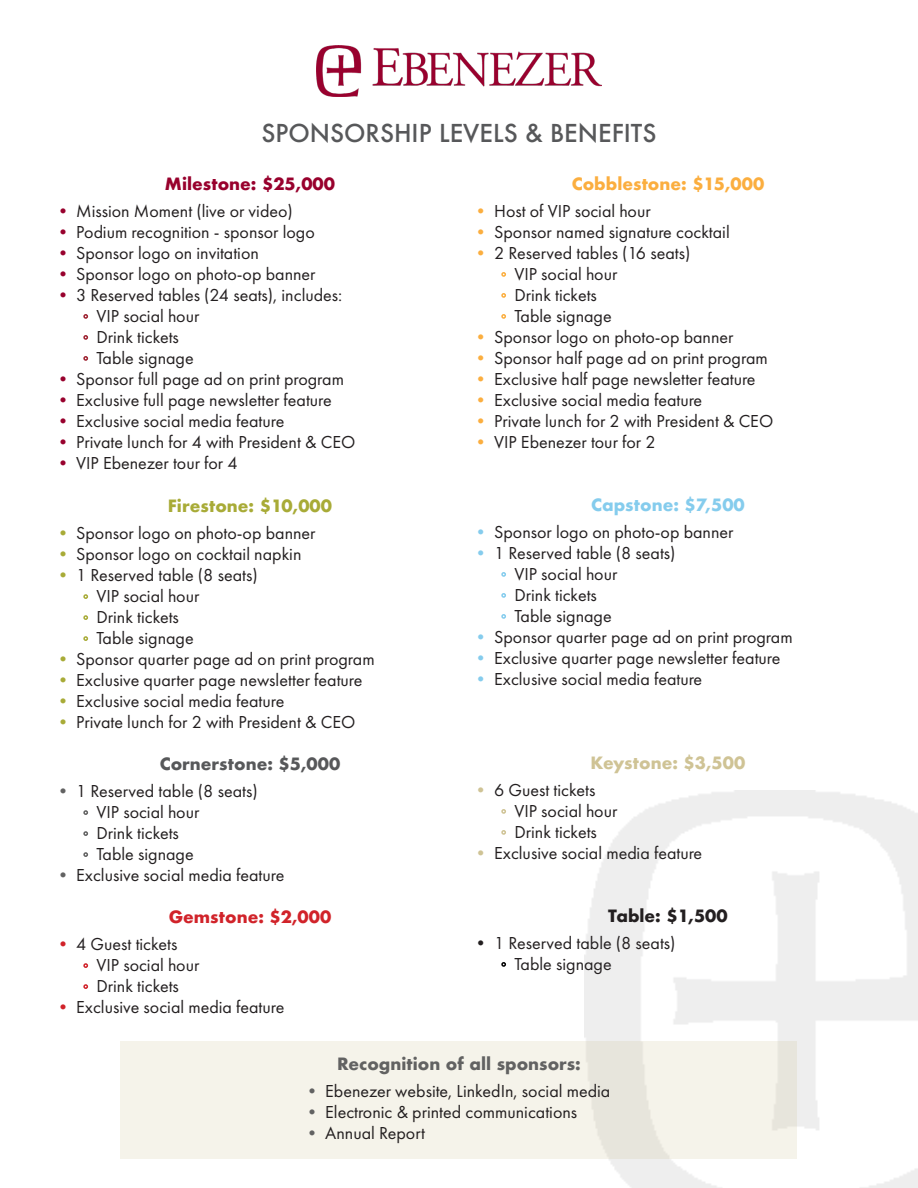
<style>
.page{position:relative;width:918px;height:1188px;background:#fff}
.page>*{position:absolute;margin:0;border:0;box-sizing:border-box;transform-origin:0 0}
.Paragraph_Style_1{font:500 24px "Futura";color:#57585a}
.t1{font:18px "Futura PT";color:#231f20}
.t2{font:700 16.5px "Futura";color:#626262}
.t3{font:700 16.5px "Futura";color:#fbae3f}
.t4{font:700 16.5px "Futura";color:#57585a}
.t5{font:700 16.5px "Futura";color:#98012d}
.t6{font:700 16.5px "Futura";color:#a8ab37}
.t7{font:700 16.5px "Futura";color:#d1232a}
.t8{font:700 16.5px "Futura";color:#85cced}
.t9{font:700 16.5px "Futura";color:#cfc395}
.t10{font:700 16.5px "Futura";color:#231f20}
.s1{color:#fbae3f}
.s2{color:#98012d}
.s3{color:#a8ab37}
.s4{color:#626262}
.s5{color:#d1232a}
.s6{color:#85cced}
.s7{color:#cfc395}
</style>
<div class="page">
<div style="left:121px;top:1041px;width:676px;height:118px;background:linear-gradient(to right,#f6f4eb,#f1efe6)"></div>
<svg style="left:83px;top:314px;width:5px;height:5px"></svg>
<svg style="left:83px;top:335px;width:5px;height:5px"></svg>
<svg style="left:83px;top:356px;width:5px;height:5px"></svg>
<svg style="left:83px;top:594px;width:5px;height:5px"></svg>
<svg style="left:83px;top:615px;width:5px;height:5px"></svg>
<svg style="left:83px;top:636px;width:5px;height:5px"></svg>
<svg style="left:83px;top:810px;width:5px;height:5px"></svg>
<svg style="left:83px;top:831px;width:5px;height:5px"></svg>
<svg style="left:83px;top:852px;width:5px;height:5px"></svg>
<svg style="left:83px;top:963px;width:5px;height:5px"></svg>
<svg style="left:83px;top:984px;width:5px;height:5px"></svg>
<svg style="left:501px;top:272px;width:5px;height:5px"></svg>
<svg style="left:501px;top:293px;width:5px;height:5px"></svg>
<svg style="left:501px;top:314px;width:5px;height:5px"></svg>
<svg style="left:501px;top:572px;width:5px;height:5px"></svg>
<svg style="left:501px;top:593px;width:5px;height:5px"></svg>
<svg style="left:501px;top:614px;width:5px;height:5px"></svg>
<svg style="left:501px;top:809px;width:5px;height:5px"></svg>
<svg style="left:501px;top:830px;width:5px;height:5px"></svg>
<svg style="left:501px;top:962px;width:5px;height:5px"></svg>
<img style="left:317px;top:46px;width:284px;height:51px">
<p class="Paragraph_Style_1" style="left:261px;top:117px;width:397px">SPONSORSHIP LEVELS &amp; BENEFITS</p>
<p class="t3" style="left:572px;top:172px;width:194px">Cobblestone: $15,000</p>
<p class="t1" style="left:472px;top:200px;width:180px"><span class="s1">•</span> Host of VIP social hour</p>
<p class="t1" style="left:472px;top:221px;width:259px"><span class="s1">•</span> Sponsor named signature cocktail</p>
<p class="t1" style="left:472px;top:242px;width:220px"><span class="s1">•</span> 2 Reserved tables (16 seats)</p>
<p class="t1" style="left:514px;top:263px;width:104px">VIP social hour</p>
<p class="t1" style="left:514px;top:284px;width:84px">Drink tickets</p>
<p class="t1" style="left:514px;top:305px;width:99px">Table signage</p>
<p class="t1" style="left:472px;top:326px;width:263px"><span class="s1">•</span> Sponsor logo on photo-op banner</p>
<p class="t1" style="left:472px;top:347px;width:297px"><span class="s1">•</span> Sponsor half page ad on print program</p>
<p class="t1" style="left:472px;top:368px;width:285px"><span class="s1">•</span> Exclusive half page newsletter feature</p>
<p class="t1" style="left:472px;top:389px;width:232px"><span class="s1">•</span> Exclusive social media feature</p>
<p class="t1" style="left:472px;top:410px;width:303px"><span class="s1">•</span> Private lunch for 2 with President &amp; CEO</p>
<p class="t1" style="left:472px;top:431px;width:185px"><span class="s1">•</span> VIP Ebenezer tour for 2</p>
<p class="t5" style="left:165px;top:172px;width:172px">Milestone: $25,000</p>
<p class="t1" style="left:54px;top:200px;width:240px"><span class="s2">•</span> Mission Moment (live or video)</p>
<p class="t1" style="left:54px;top:221px;width:262px"><span class="s2">•</span> Podium recognition - sponsor logo</p>
<p class="t1" style="left:54px;top:242px;width:206px"><span class="s2">•</span> Sponsor logo on invitation</p>
<p class="t1" style="left:54px;top:263px;width:263px"><span class="s2">•</span> Sponsor logo on photo-op banner</p>
<p class="t1" style="left:54px;top:284px;width:290px"><span class="s2">•</span> 3 Reserved tables (24 seats), includes:</p>
<p class="t1" style="left:96px;top:305px;width:104px">VIP social hour</p>
<p class="t1" style="left:96px;top:326px;width:84px">Drink tickets</p>
<p class="t1" style="left:96px;top:347px;width:99px">Table signage</p>
<p class="t1" style="left:54px;top:368px;width:292px"><span class="s2">•</span> Sponsor full page ad on print program</p>
<p class="t1" style="left:54px;top:389px;width:279px"><span class="s2">•</span> Exclusive full page newsletter feature</p>
<p class="t1" style="left:54px;top:410px;width:232px"><span class="s2">•</span> Exclusive social media feature</p>
<p class="t1" style="left:54px;top:431px;width:303px"><span class="s2">•</span> Private lunch for 4 with President &amp; CEO</p>
<p class="t1" style="left:54px;top:453px;width:185px"><span class="s2">•</span> VIP Ebenezer tour for 4</p>
<p class="t6" style="left:168px;top:494px;width:166px">Firestone: $10,000</p>
<p class="t1" style="left:54px;top:522px;width:263px"><span class="s3">•</span> Sponsor logo on photo-op banner</p>
<p class="t1" style="left:54px;top:543px;width:249px"><span class="s3">•</span> Sponsor logo on cocktail napkin</p>
<p class="t1" style="left:54px;top:564px;width:205px"><span class="s3">•</span> 1 Reserved table (8 seats)</p>
<p class="t1" style="left:96px;top:585px;width:104px">VIP social hour</p>
<p class="t1" style="left:96px;top:606px;width:84px">Drink tickets</p>
<p class="t1" style="left:96px;top:627px;width:99px">Table signage</p>
<p class="t1" style="left:54px;top:648px;width:322px"><span class="s3">•</span> Sponsor quarter page ad on print program</p>
<p class="t1" style="left:54px;top:669px;width:310px"><span class="s3">•</span> Exclusive quarter page newsletter feature</p>
<p class="t1" style="left:54px;top:690px;width:232px"><span class="s3">•</span> Exclusive social media feature</p>
<p class="t1" style="left:54px;top:711px;width:303px"><span class="s3">•</span> Private lunch for 2 with President &amp; CEO</p>
<p class="t4" style="left:160px;top:752px;width:182px">Cornerstone: $5,000</p>
<p class="t1" style="left:54px;top:780px;width:205px"><span class="s4">•</span> 1 Reserved table (8 seats)</p>
<p class="t1" style="left:96px;top:801px;width:104px">VIP social hour</p>
<p class="t1" style="left:96px;top:822px;width:84px">Drink tickets</p>
<p class="t1" style="left:96px;top:843px;width:99px">Table signage</p>
<p class="t1" style="left:54px;top:864px;width:232px"><span class="s4">•</span> Exclusive social media feature</p>
<p class="t7" style="left:169px;top:905px;width:164px">Gemstone: $2,000</p>
<p class="t1" style="left:54px;top:933px;width:125px"><span class="s5">•</span> 4 Guest tickets</p>
<p class="t1" style="left:96px;top:954px;width:104px">VIP social hour</p>
<p class="t1" style="left:96px;top:975px;width:84px">Drink tickets</p>
<p class="t1" style="left:54px;top:996px;width:232px"><span class="s5">•</span> Exclusive social media feature</p>
<p class="t8" style="left:591px;top:493px;width:155px">Capstone: $7,500</p>
<p class="t1" style="left:472px;top:521px;width:263px"><span class="s6">•</span> Sponsor logo on photo-op banner</p>
<p class="t1" style="left:472px;top:542px;width:205px"><span class="s6">•</span> 1 Reserved table (8 seats)</p>
<p class="t1" style="left:514px;top:563px;width:104px">VIP social hour</p>
<p class="t1" style="left:514px;top:584px;width:84px">Drink tickets</p>
<p class="t1" style="left:514px;top:605px;width:99px">Table signage</p>
<p class="t1" style="left:472px;top:626px;width:322px"><span class="s6">•</span> Sponsor quarter page ad on print program</p>
<p class="t1" style="left:472px;top:647px;width:310px"><span class="s6">•</span> Exclusive quarter page newsletter feature</p>
<p class="t1" style="left:472px;top:668px;width:232px"><span class="s6">•</span> Exclusive social media feature</p>
<p class="t9" style="left:591px;top:751px;width:156px">Keystone: $3,500</p>
<p class="t1" style="left:472px;top:779px;width:125px"><span class="s7">•</span> 6 Guest tickets</p>
<p class="t1" style="left:514px;top:800px;width:104px">VIP social hour</p>
<p class="t1" style="left:514px;top:821px;width:84px">Drink tickets</p>
<p class="t1" style="left:472px;top:842px;width:232px"><span class="s7">•</span> Exclusive social media feature</p>
<p class="t10" style="left:608px;top:904px;width:121px">Table: $1,500</p>
<p class="t1" style="left:472px;top:932px;width:205px">• 1 Reserved table (8 seats)</p>
<p class="t1" style="left:514px;top:953px;width:99px">Table signage</p>
<p class="t2" style="left:337px;top:1052px;width:245px">Recognition of all sponsors:</p>
<p class="t1" style="left:303px;top:1081px;width:309px"><span class="s4">•</span> Ebenezer website, LinkedIn, social media</p>
<p class="t1" style="left:303px;top:1102px;width:276px"><span class="s4">•</span> Electronic &amp; printed communications</p>
<p class="t1" style="left:303px;top:1123px;width:123px"><span class="s4">•</span> Annual Report</p>
</div>
